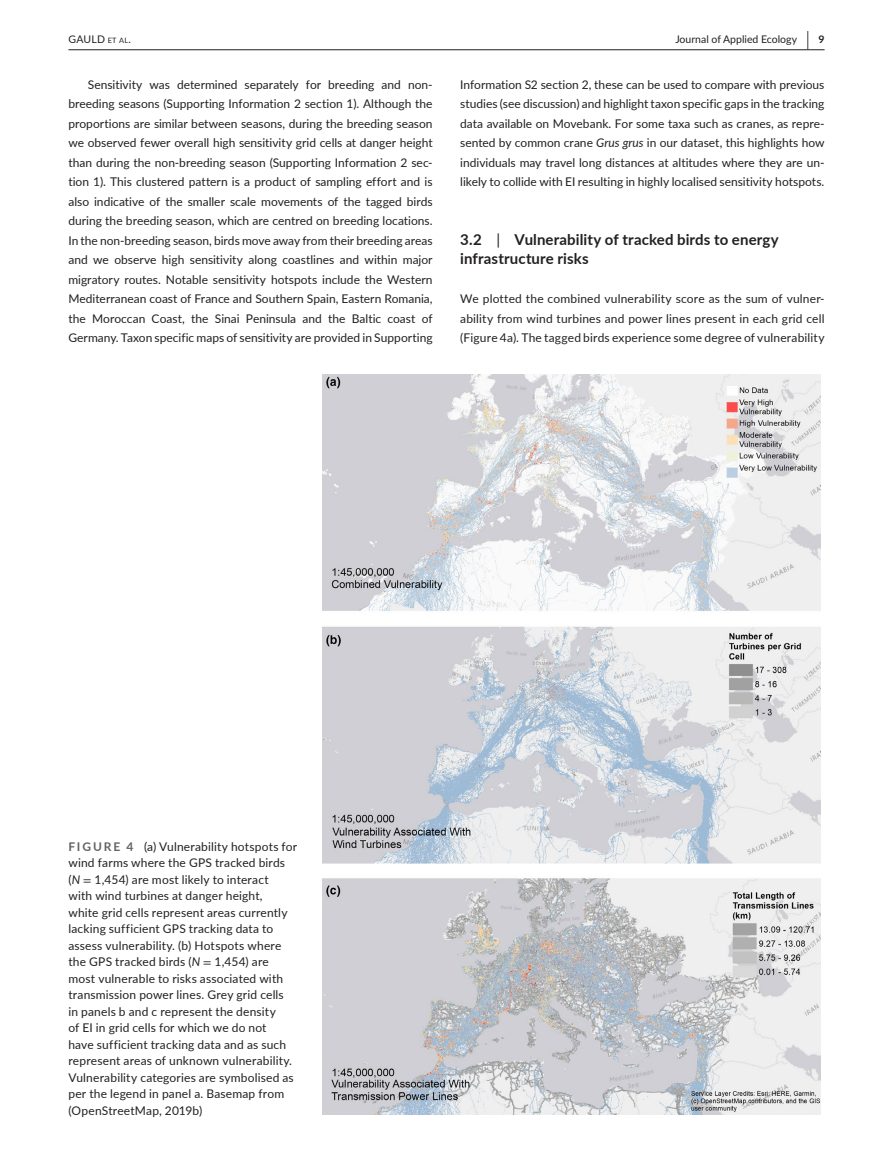
<style>
.page{position:relative;width:893px;height:1174px;background:#fff}
.page>*{position:absolute;margin:0;border:0;box-sizing:border-box;transform-origin:0 0}
.t1{font:700 15px/19.5px "Lato";letter-spacing:.005em;color:#231f20}
.t2{font:12px/19.5px "Lato";letter-spacing:.015em;color:#231f20;text-align:justify}
.t3{font:10.5px "Lato";color:#231f20}
.s1{font-size:7.35px}
.s2{font-style:inherit}
.s3{font-weight:700;font-size:19.5px}
.s4{font-weight:700}
.s5{font-style:italic}
.s6{font-weight:400}
.s7{font-weight:700;color:#636366}
.s8{font-family:"STIX"}
</style>
<div class="page">
<hr style="left:68px;top:49px;width:756px;height:1px;background:#231f20">
<img style="left:323px;top:375px;width:497px;height:739px">
<p class="t3" style="left:68px;top:31px;width:64px">GAULD <span class="s1">et al</span><span class="s2">.</span></p>
<p class="t3" style="left:675px;top:31px;width:151px">Journal of Applied Ecology <span class="s3">|</span> <span class="s4">9</span></p>
<p class="t2" style="left:68px;top:74px;width:366px;text-indent:20px">Sensitivity was determined separately for breeding and non&shy;breeding seasons (Supporting Information 2 section 1). Although the proportions are similar between seasons, during the breeding season we observed fewer overall high sensitivity grid cells at danger height than during the non-breeding season (Supporting Information 2 sec&shy;tion 1). This clustered pattern is a product of sampling effort and is also indicative of the smaller scale movements of the tagged birds during the breeding season, which are centred on breeding locations.<br>In the non-breeding season, birds move away from their breeding areas and we observe high sensitivity along coastlines and within major migratory routes. Notable sensitivity hotspots include the Western Mediterranean coast of France and Southern Spain, Eastern Romania, the Moroccan Coast, the Sinai Peninsula and the Baltic coast of Germany. Taxon specific maps of sensitivity are provided in Supporting</p>
<p class="t2" style="left:460px;top:74px;width:366px">Information S2 section 2, these can be used to compare with previous studies (see discussion) and highlight taxon specific gaps in the tracking data available on Movebank. For some taxa such as cranes, as repre&shy;sented by common crane <span class="s5">Grus grus</span> in our dataset, this highlights how individuals may travel long distances at altitudes where they are un&shy;likely to collide with EI resulting in highly localised sensitivity hotspots.</p>
<p class="t1" style="left:460px;top:229px;width:320px">3.2 <span class="s6">|</span> Vulnerability of tracked birds to energy infrastructure risks</p>
<p class="t2" style="left:460px;top:288px;width:366px">We plotted the combined vulnerability score as the sum of vulner&shy;ability from wind turbines and power lines present in each grid cell (Figure 4a). The tagged birds experience some degree of vulnerability</p>
<p class="t2" style="left:68px;top:837px;width:230px;line-height:16.5px;text-align:left"><span class="s7">FIGURE 4</span> (a) Vulnerability hotspots for wind farms where the GPS tracked birds (<span class="s5">N</span> <span class="s8">=</span> 1,454) are most likely to interact<br>with wind turbines at danger height,<br>white grid cells represent areas currently lacking sufficient GPS tracking data to assess vulnerability. (b) Hotspots where the GPS tracked birds (<span class="s5">N</span> <span class="s8">=</span> 1,454) are most vulnerable to risks associated with transmission power lines. Grey grid cells<br>in panels b and c represent the density<br>of EI in grid cells for which we do not<br>have sufficient tracking data and as such represent areas of unknown vulnerability.<br>Vulnerability categories are symbolised as per the legend in panel a. Basemap from (OpenStreetMap, 2019b)</p>
</div>
